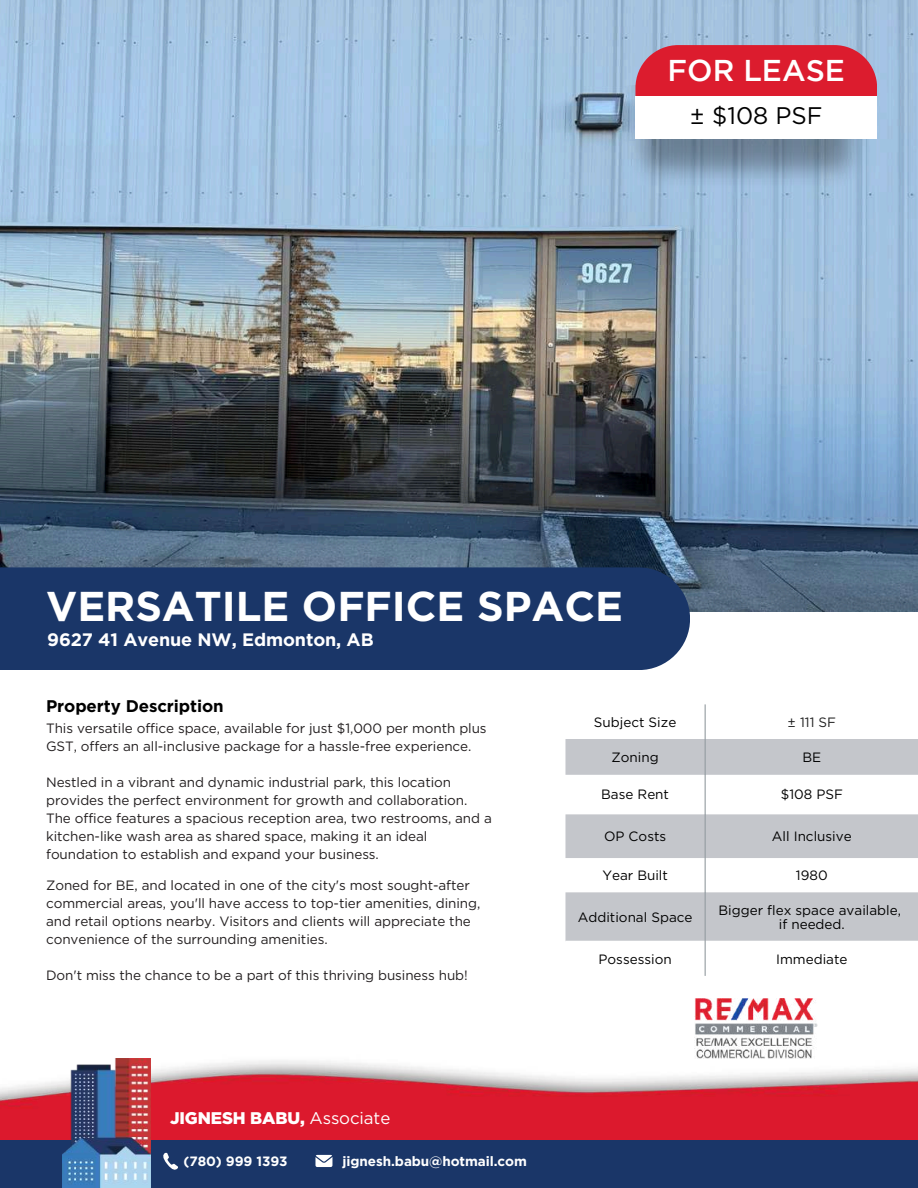
<style>
.page{position:relative;width:918px;height:1188px;background:#fff}
.page>*{position:absolute;margin:0;border:0;box-sizing:border-box;transform-origin:0 0}
.t1{font:700 41.7px "Gotham";color:#fff}
.t2{font:500 30px "Gotham";color:#fff}
.t3{font:24px "Gotham";color:#000}
.t4{font:700 18px "Gotham";letter-spacing:-.005em;color:#fff}
.t5{font:900 16.8px "Gotham";letter-spacing:-.005em;color:#fff}
.t6{font:700 16.8px "Gotham";letter-spacing:-.005em;color:#000}
.t7{font:13.5px/18px "Gotham";letter-spacing:-.005em;color:#221e1f}
.t8{font:13.5px/13.5px "Gotham";color:#000;text-align:center}
.t9{font:700 13.5px "Gotham";letter-spacing:-.005em;color:#fff}
.t10{font:13.5px "Gotham";color:#212121}
.s1{font-weight:400}
</style>
<div class="page">
<img style="left:0;top:0;width:918px;height:612px">
<img style="left:627px;top:86px;width:241px;height:105px">
<div style="left:0;top:567px;width:690px;height:103px;background:#1a3668"></div>
<svg style="left:635px;top:45px;width:242px;height:51px;background:#d82639"></svg>
<div style="left:635px;top:96px;width:242px;height:43px;background:#fff"></div>
<img style="left:695px;top:998px;width:123px;height:50px">
<img style="left:0;top:1048px;width:918px;height:92px">
<div style="left:0;top:1140px;width:918px;height:48px;background:#1a3668"></div>
<svg style="left:163px;top:1152px;width:15px;height:18px"></svg>
<img style="left:63px;top:1059px;width:88px;height:129px">
<svg style="left:315px;top:1155px;width:17px;height:12px"></svg>
<svg style="left:566px;top:739px;width:352px;height:202px;fill:#c4c6cb"></svg>
<hr style="left:705px;top:704px;width:1px;height:272px;background:#949ca1">
<h2 class="t2" style="left:668px;top:59px;width:179px">FOR LEASE</h2>
<h3 class="t3" style="left:690px;top:101px;width:134px">± $108 PSF</h3>
<h1 class="t1" style="left:46px;top:581px;width:578px">VERSATILE OFFICE SPACE</h1>
<h3 class="t4" style="left:47px;top:628px;width:328px">9627 41 Avenue NW, Edmonton, AB</h3>
<p class="t6" style="left:46px;top:696px;width:179px">Property Description</p>
<p class="t7" style="left:46px;top:719px;width:442px">This versatile office space, available for just $1,000 per month plus<br>GST, offers an all-inclusive package for a hassle-free experience.</p>
<p class="t7" style="left:46px;top:773px;width:447px">Nestled in a vibrant and dynamic industrial park, this location provides the perfect environment for growth and collaboration.<br>The office features a spacious reception area, two restrooms, and a kitchen-like wash area as shared space, making it an ideal foundation to establish and expand your business.</p>
<p class="t7" style="left:46px;top:876px;width:436px">Zoned for BE, and located in one of the city's most sought-after commercial areas, you'll have access to top-tier amenities, dining, and retail options nearby. Visitors and clients will appreciate the convenience of the surrounding amenities.</p>
<p class="t7" style="left:46px;top:966px;width:423px">Don't miss the chance to be a part of this thriving business hub!</p>
<p class="t5" style="left:170px;top:1108px;width:222px">JIGNESH BABU, <span class="s1">Associate</span></p>
<p class="t9" style="left:184px;top:1153px;width:105px">(780) 999 1393</p>
<p class="t9" style="left:343px;top:1153px;width:186px">jignesh.babu@hotmail.com</p>
<p class="t8" style="left:594px;top:715px;width:84px">Subject Size</p>
<p class="t10" style="left:788px;top:714px;width:50px">± 111 SF</p>
<p class="t8" style="left:612px;top:750px;width:49px">Zoning</p>
<p class="t8" style="left:802px;top:750px;width:20px">BE</p>
<p class="t8" style="left:601px;top:788px;width:69px">Base Rent</p>
<p class="t8" style="left:781px;top:788px;width:64px">$108 PSF</p>
<p class="t8" style="left:604px;top:829px;width:64px">OP Costs</p>
<p class="t8" style="left:772px;top:829px;width:81px">All Inclusive</p>
<p class="t8" style="left:602px;top:869px;width:67px">Year Built</p>
<p class="t8" style="left:796px;top:869px;width:33px">1980</p>
<p class="t8" style="left:578px;top:910px;width:116px">Additional Space</p>
<p class="t8" style="left:719px;top:904px;width:184px">Bigger flex space available, if needed.</p>
<p class="t8" style="left:599px;top:952px;width:75px">Possession</p>
<p class="t8" style="left:776px;top:952px;width:73px">Immediate</p>
</div>
